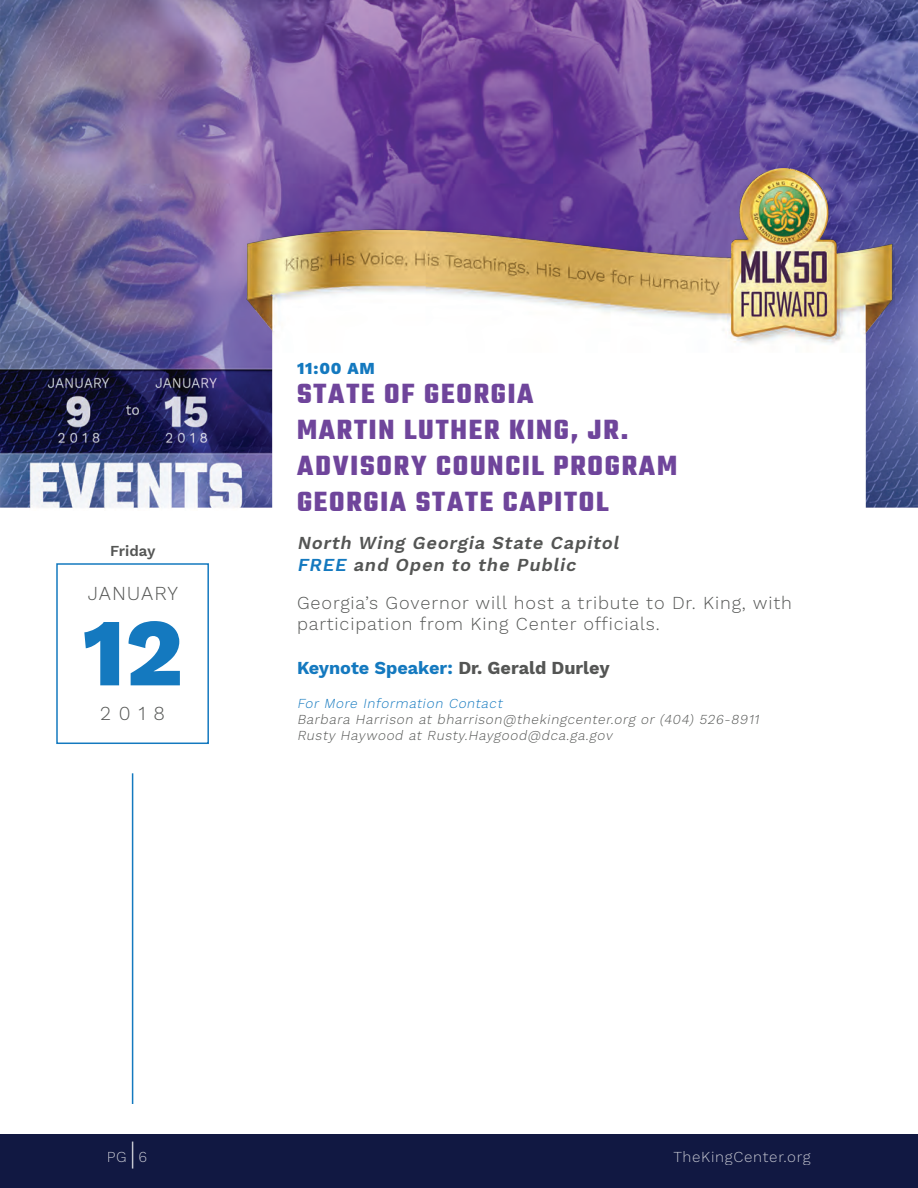
<style>
.page{position:relative;width:918px;height:1188px;background:#fff}
.page>*{position:absolute;margin:0;border:0;box-sizing:border-box;transform-origin:0 0}
.t1{font:800 96px "Work Sans";color:#1479bf}
.t2{font:700 30px/36px "Teko";letter-spacing:.06em;color:#6f459b}
.t3{font:300 19.5px "Work Sans";letter-spacing:.05em;color:#545554}
.t4{font:300 18px/21.6px "Work Sans";letter-spacing:.05em;color:#545554}
.t5{font:italic 600 18px/21.6px "Work Sans";color:#545554}
.t6{font:700 18px "Work Sans";color:#1479bf}
.t7{font:800 16.5px "Work Sans";color:#1479bf}
.t8{font:300 15px "Work Sans";letter-spacing:.05em;color:#fff}
.t9{font:600 15px "Work Sans";color:#545554}
.t10{font:italic 300 13.5px/16.2px "Work Sans";color:#545554}
.t11{font:italic 300 13.5px "Work Sans";color:#1479bf}
.s1{color:#1479bf}
.s2{color:#545554}
</style>
<div class="page">
<div style="left:0;top:1134px;width:918px;height:54px;background:#111842"></div>
<svg style="left:132px;top:1142px;width:1px;height:27px"></svg>
<img style="left:0;top:0;width:918px;height:509px">
<img style="left:241px;top:168px;width:654px;height:341px">
<div style="left:56px;top:563px;width:153px;height:181px;border:2px solid #1479bf"></div>
<hr style="left:132px;top:773px;width:1px;height:331px;background:#1479bf">
<p class="t9" style="left:110px;top:542px;width:47px">Friday</p>
<h3 class="t3" style="left:88px;top:581px;width:92px">JANUARY</h3>
<h1 class="t1" style="left:82px;top:597px;width:102px">12</h1>
<h3 class="t3" style="left:100px;top:702px;width:66px">2018</h3>
<p class="t7" style="left:297px;top:359px;width:79px">11:00 AM</p>
<h2 class="t2" style="left:297px;top:377px;width:382px">STATE OF GEORGIA<br>MARTIN LUTHER KING, JR.<br>ADVISORY COUNCIL PROGRAM<br>GEORGIA STATE CAPITOL</h2>
<h3 class="t5" style="left:297px;top:533px;width:327px">North Wing Georgia State Capitol<br><span class="s1">FREE</span> and Open to the Public</h3>
<h3 class="t4" style="left:297px;top:593px;width:497px">Georgia’s Governor will host a tribute to Dr. King, with participation from King Center officials.</h3>
<h3 class="t6" style="left:297px;top:657px;width:314px">Keynote Speaker: <span class="s2">Dr. Gerald Durley</span></h3>
<p class="t11" style="left:297px;top:695px;width:210px">For More Information Contact</p>
<p class="t10" style="left:297px;top:712px;width:466px">Barbara Harrison at bharrison@thekingcenter.org or (404) 526-8911<br>Rusty Haywood at Rusty.Haygood@dca.ga.gov</p>
<p class="t8" style="left:107px;top:1148px;width:42px">PG 6</p>
<p class="t8" style="left:673px;top:1148px;width:139px">TheKingCenter.org</p>
</div>
